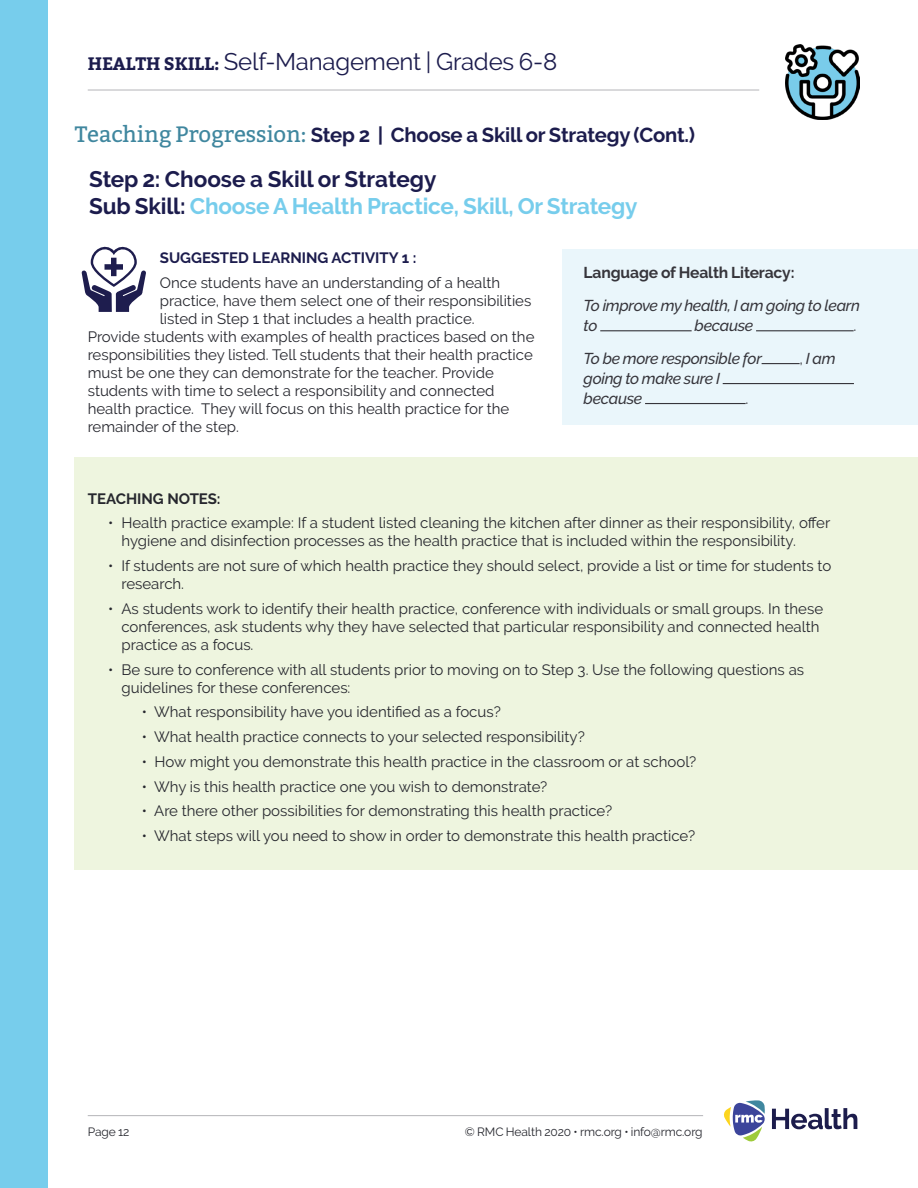
<style>
.page{position:relative;width:918px;height:1188px;background:#fff}
.page>*{position:absolute;margin:0;border:0;box-sizing:border-box;transform-origin:0 0}
.t1{font:24px "Raleway";letter-spacing:-.01em;color:#1c1c4d}
.Medium_Purple_Header{font:700 22.5px/27px "Raleway";letter-spacing:-.01em;color:#77cdec}
.t2{font:700 20.25px "Raleway";letter-spacing:-.01em;color:#1c1c4d}
.t3{font:italic 500 15.75px/20px "Raleway";letter-spacing:-.02em;color:#36353b}
.t4{font:700 15.75px "Raleway";letter-spacing:-.01em;color:#36353b}
.t5{font:15.75px "Raleway";color:#36353b}
.Teaching_Notes_and_L{font:15px/18px "Raleway";color:#26272e}
.Body_Copy{font:15px "Raleway";color:#26272e}
.Small_Purple_Header{font:700 15px "Raleway";color:#1c1c4d}
.Small_Purple_Header-2{font:700 15px "Raleway";color:#26272e}
.t6{font:12px "Raleway";letter-spacing:-.01em;color:#26272e}
.s1{font-family:"Bitter";font-weight:700;font-size:18px}
.s2{font-family:"Bitter";font-weight:400;font-size:22.35px;color:#40879f}
.s3{color:#1c1c4d}
.s4{font-weight:400;font-style:normal}
</style>
<div class="page">
<div style="left:0;top:0;width:47px;height:1188px;background:#77cdec"></div>
<svg style="left:724px;top:1100px;width:41px;height:42px"></svg>
<svg style="left:772px;top:1108px;width:85px;height:21px"></svg>
<hr style="left:88px;top:1115px;width:615px;height:1px;background:#b4b5b8">
<hr style="left:88px;top:90px;width:671px;height:1px;background:#b4b5b8">
<img style="left:785px;top:45px;width:74px;height:75px">
<div style="left:74px;top:458px;width:844px;height:412px;background:#eef5df"></div>
<svg style="left:82px;top:247px;width:64px;height:65px"></svg>
<div style="left:563px;top:249px;width:355px;height:175px;background:#eaf6fb"></div>
<hr style="left:600px;top:330px;width:92px;height:1px;background:#36353b">
<hr style="left:756px;top:330px;width:98px;height:1px;background:#36353b">
<hr style="left:762px;top:363px;width:38px;height:1px;background:#36353b">
<hr style="left:723px;top:383px;width:131px;height:1px;background:#36353b">
<hr style="left:645px;top:403px;width:101px;height:1px;background:#36353b">
<h1 class="t1" style="left:88px;top:47px;width:471px"><span class="s1">HEALTH SKILL:</span> Self-Management | Grades 6-8</h1>
<p class="t2" style="left:75px;top:124px;width:622px"><span class="s2">Teaching Progression:</span> Step 2 | Choose a Skill or Strategy (Cont.)</p>
<p class="Medium_Purple_Header" style="left:89px;top:166px;width:550px"><span class="s3">Step 2: Choose a Skill or Strategy<br>Sub Skill:</span> Choose A Health Practice, Skill, Or Strategy</p>
<p class="Small_Purple_Header" style="left:160px;top:249px;width:258px">SUGGESTED LEARNING ACTIVITY 1 :</p>
<p class="Body_Copy" style="left:160px;top:274px;width:342px">Once students have an understanding of a health</p>
<p class="Body_Copy" style="left:160px;top:292px;width:373px">practice, have them select one of their responsibilities</p>
<p class="Body_Copy" style="left:160px;top:310px;width:316px">listed in Step 1 that includes a health practice.</p>
<p class="Body_Copy" style="left:88px;top:328px;width:448px">Provide students with examples of health practices based on the</p>
<p class="Body_Copy" style="left:88px;top:346px;width:447px">responsibilities they listed. Tell students that their health practice</p>
<p class="Body_Copy" style="left:88px;top:364px;width:408px">must be one they can demonstrate for the teacher. Provide</p>
<p class="Body_Copy" style="left:88px;top:382px;width:408px">students with time to select a responsibility and connected</p>
<p class="Body_Copy" style="left:88px;top:400px;width:423px">health practice. They will focus on this health practice for the</p>
<p class="Body_Copy" style="left:88px;top:418px;width:153px">remainder of the step.</p>
<p class="t4" style="left:584px;top:264px;width:212px">Language of Health Literacy:</p>
<p class="t3" style="left:584px;top:296px;width:278px">To improve my health, I am going to learn to</p>
<p class="t3" style="left:695px;top:316px;width:60px">because</p>
<p class="t5" style="left:854px;top:316px;width:4px">.</p>
<p class="t3" style="left:584px;top:348px;width:180px">To be more responsible for</p>
<p class="t3" style="left:800px;top:348px;width:37px"><span class="s4">,</span> I am</p>
<p class="t3" style="left:584px;top:368px;width:138px">going to make sure I because</p>
<p class="t5" style="left:746px;top:389px;width:4px">.</p>
<p class="Small_Purple_Header-2" style="left:88px;top:490px;width:134px">TEACHING NOTES:</p>
<p class="Teaching_Notes_and_L" style="left:122px;top:514px;width:710px;text-indent:-14px">• Health practice example: If a student listed cleaning the kitchen after dinner as their responsibility, offer hygiene and disinfection processes as the health practice that is included within the responsibility.</p>
<p class="Teaching_Notes_and_L" style="left:122px;top:557px;width:711px;text-indent:-14px">• If students are not sure of which health practice they should select, provide a list or time for students to research.</p>
<p class="Teaching_Notes_and_L" style="left:122px;top:600px;width:703px;text-indent:-14px">• As students work to identify their health practice, conference with individuals or small groups. In these conferences, ask students why they have selected that particular responsibility and connected health practice as a focus.</p>
<p class="Teaching_Notes_and_L" style="left:122px;top:660px;width:684px;text-indent:-14px">• Be sure to conference with all students prior to moving on to Step 3. Use the following questions as guidelines for these conferences:</p>
<p class="Teaching_Notes_and_L" style="left:142px;top:703px;width:361px">• What responsibility have you identified as a focus?</p>
<p class="Teaching_Notes_and_L" style="left:142px;top:728px;width:445px">• What health practice connects to your selected responsibility?</p>
<p class="Teaching_Notes_and_L" style="left:142px;top:753px;width:556px">• How might you demonstrate this health practice in the classroom or at school?</p>
<p class="Teaching_Notes_and_L" style="left:142px;top:777px;width:407px">• Why is this health practice one you wish to demonstrate?</p>
<p class="Teaching_Notes_and_L" style="left:142px;top:802px;width:472px">• Are there other possibilities for demonstrating this health practice?</p>
<p class="Teaching_Notes_and_L" style="left:142px;top:827px;width:555px">• What steps will you need to show in order to demonstrate this health practice?</p>
<p class="t6" style="left:88px;top:1125px;width:43px">Page 12</p>
<p class="t6" style="left:465px;top:1125px;width:239px">© RMC Health 2020 • rmc.org • info@rmc.org</p>
</div>
